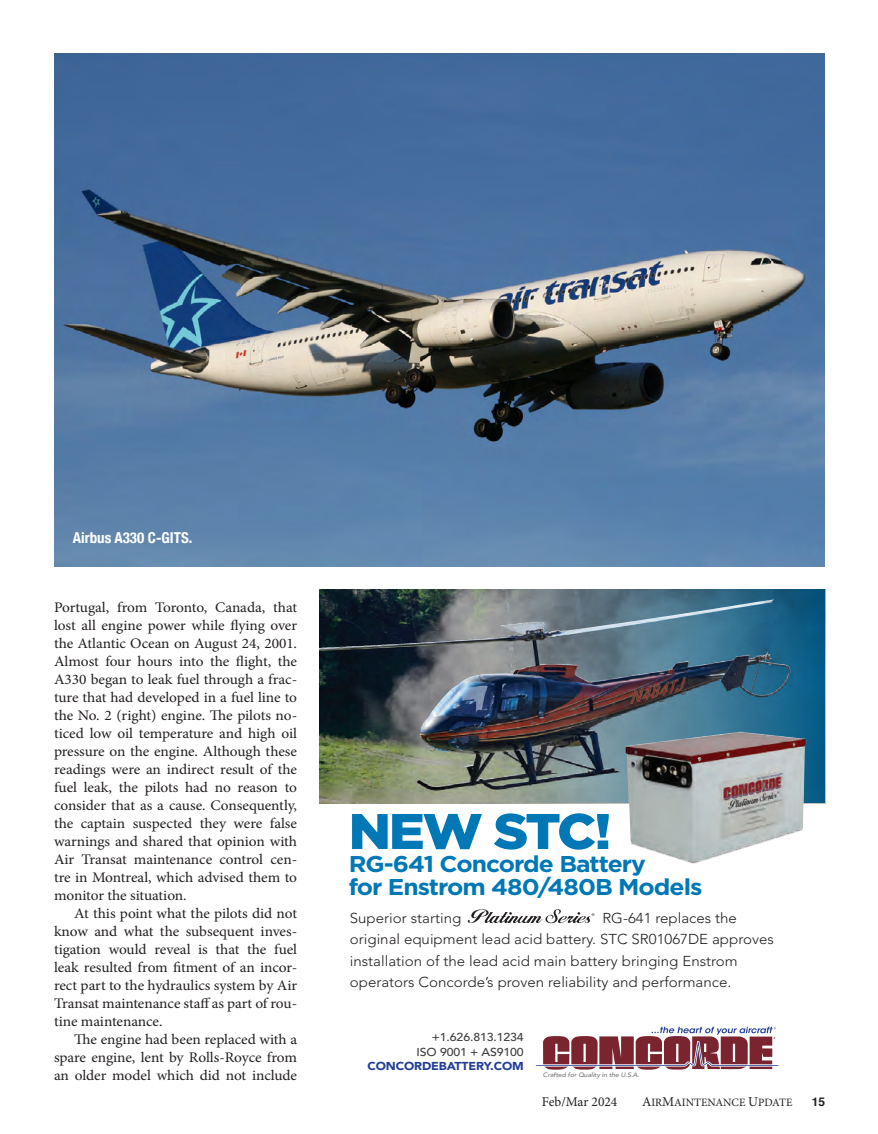
<style>
.page{position:relative;width:878px;height:1134px;background:#fff}
.page>*{position:absolute;margin:0;border:0;box-sizing:border-box;transform-origin:0 0}
.t1{font:900 49.95px "Gotham";letter-spacing:-.05em;color:#0078b6;scale:1.08 1}
.t2{font:700 22.8px/22.8px "Gotham";letter-spacing:-.04em;color:#0078b6;scale:1.08 1}
.cutline{font:700 condensed 15px "Helvetica Neue";color:#fff}
.body_copy_-_indent{font:14.7px/18px "Minion Pro";letter-spacing:-.005em;color:#231f20;text-align:justify;scale:1.05 1}
.t3{font:300 14.25px/21.5px "Avenir LT Std";color:#231f20;scale:1.06 1}
.t4{font:13.5px "Minion Pro";letter-spacing:-.005em;color:#231f20}
.t5{font:700 12px "Helvetica";color:#231f20}
.t6{font:500 11.4px/14.2px "Avenir LT Std";letter-spacing:-.01em;color:#3e3e3f;text-align:right;scale:1.08 1}
.t7{font:11.25px "Minion Pro";color:#231f20}
.t8{font:italic 500 6.3px "Avenir LT Std";letter-spacing:-.01em;color:#76787b;scale:1.08 1}
.s1{font-weight:900;color:#233d95}
.s2{font-size:13.5px}
</style>
<div class="page">
<img style="left:320px;top:589px;width:172px;height:214px">
<img style="left:492px;top:589px;width:332px;height:214px">
<svg style="left:535px;top:1027px;width:244px;height:43px"></svg>
<svg style="left:467px;top:909px;width:127px;height:14px"></svg>
<img style="left:583px;top:689px;width:235px;height:175px">
<img style="left:54px;top:54px;width:769px;height:513px">
<p class="cutline" style="left:73px;top:525px;width:121px">Airbus A330 C-GITS.</p>
<p class="body_copy_-_indent" style="left:54px;top:598px;width:233px">Portugal, from Toronto, Canada, that lost all engine power while flying over the Atlantic Ocean on August 24, 2001.<br>Almost four hours into the flight, the A330 began to leak fuel through a frac&shy;ture that had developed in a fuel line to the No. 2 (right) engine. The pilots no&shy;ticed low oil temperature and high oil pressure on the engine. Although these readings were an indirect result of the fuel leak, the pilots had no reason to consider that as a cause. Consequently, the captain suspected they were false warnings and shared that opinion with Air Transat maintenance control cen&shy;tre in Montreal, which advised them to monitor the situation.</p>
<p class="body_copy_-_indent" style="left:54px;top:904px;width:233px;text-indent:20px">At this point what the pilots did not know and what the subsequent inves&shy;tigation would reveal is that the fuel leak resulted from fitment of an incor&shy;rect part to the hydraulics system by Air Transat maintenance staff as part of rou&shy;tine maintenance.</p>
<p class="body_copy_-_indent" style="left:54px;top:1030px;width:233px;text-indent:20px">The engine had been replaced with a spare engine, lent by Rolls-Royce from an older model which did not include</p>
<p class="t1" style="left:348px;top:797px;width:245px">NEW STC!</p>
<p class="t2" style="left:348px;top:852px;width:329px">RG-641 Concorde Battery<br>for Enstrom 480/480B Models</p>
<p class="t3" style="left:350px;top:907px;width:401px;text-indent:252px">RG-641 replaces the original equipment lead acid battery. STC SR01067DE approves installation of the lead acid main battery bringing Enstrom operators Concorde’s proven reliability and performance.</p>
<p class="t3" style="left:350px;top:907px;width:107px">Superior starting</p>
<p class="t6" style="left:367px;top:1030px;width:146px">+1.626.813.1234<br>ISO 9001 + AS9100<br><span class="s1">CONCORDEBATTERY.COM</span></p>
<p class="t8" style="left:543px;top:1071px;width:91px">Crafted for Quality in the U.S.A.</p>
<p class="t4" style="left:542px;top:1093px;width:77px">Feb/Mar 2024</p>
<p class="t7" style="left:642px;top:1095px;width:152px"><span class="s2">A</span>IR<span class="s2">M</span>AINTENANCE <span class="s2">U</span>PDATE</p>
<p class="t5" style="left:811px;top:1092px;width:15px">15</p>
</div>
